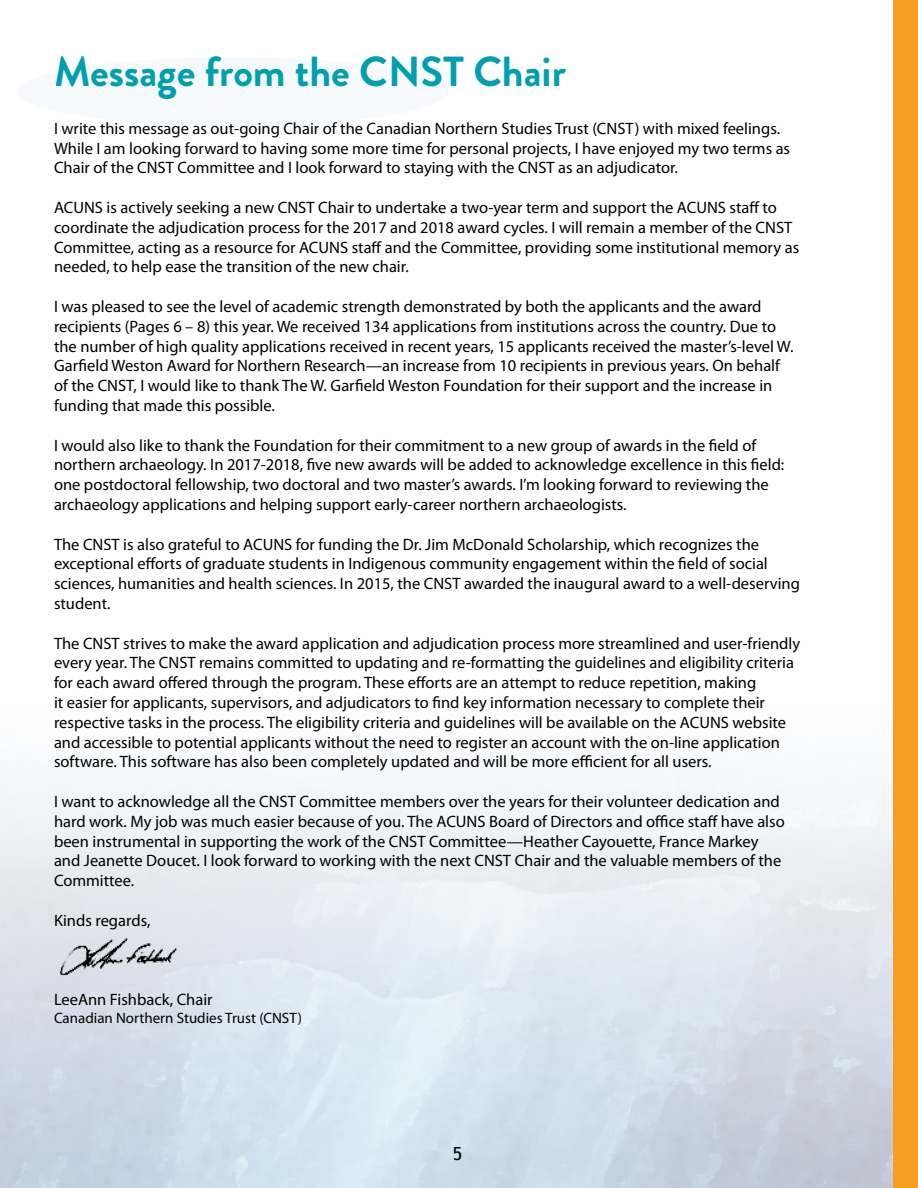
<style>
.page{position:relative;width:918px;height:1188px;background:#fff}
.page>*{position:absolute;margin:0;border:0;box-sizing:border-box;transform-origin:0 0}
.t1{font:700 42px "Brandon Grotesque";color:#009faf}
.t2{font:18px "Trebuchet MS";color:#000}
.t3{font:16.5px/19.8px "Myriad Pro";color:#000}
.t4{font:15px "Myriad Pro";color:#000}
</style>
<div class="page">
<img style="left:0;top:176px;width:894px;height:1012px">
<div style="left:17px;top:57px;width:431px;height:69px;background:#f7fafc;border-radius:50%"></div>
<img style="left:54px;top:929px;width:126px;height:51px">
<div style="left:894px;top:0;width:24px;height:1188px;background:#f99d22"></div>
<h1 class="t1" style="left:54px;top:43px;width:514px">Message from the CNST Chair</h1>
<p class="t3" style="left:54px;top:118px;width:738px">I write this message as out-going Chair of the Canadian Northern Studies Trust (CNST) with mixed feelings.<br>While I am looking forward to having some more time for personal projects, I have enjoyed my two terms as<br>Chair of the CNST Committee and I look forward to staying with the CNST as an adjudicator.</p>
<p class="t3" style="left:54px;top:197px;width:747px">ACUNS is actively seeking a new CNST Chair to undertake a two-year term and support the ACUNS staff to coordinate the adjudication process for the 2017 and 2018 award cycles. I will remain a member of the CNST Committee, acting as a resource for ACUNS staff and the Committee, providing some institutional memory as needed, to help ease the transition of the new chair.</p>
<p class="t3" style="left:54px;top:296px;width:741px">I was pleased to see the level of academic strength demonstrated by both the applicants and the award recipients (Pages 6 – 8) this year. We received 134 applications from institutions across the country. Due to the number of high quality applications received in recent years, 15 applicants received the master’s-level W.<br>Garfield Weston Award for Northern Research—an increase from 10 recipients in previous years. On behalf of the CNST, I would like to thank The W. Garfield Weston Foundation for their support and the increase in funding that made this possible.</p>
<p class="t3" style="left:54px;top:435px;width:732px">I would also like to thank the Foundation for their commitment to a new group of awards in the field of northern archaeology. In 2017-2018, five new awards will be added to acknowledge excellence in this field: one postdoctoral fellowship, two doctoral and two master’s awards. I’m looking forward to reviewing the archaeology applications and helping support early-career northern archaeologists.</p>
<p class="t3" style="left:54px;top:534px;width:748px">The CNST is also grateful to ACUNS for funding the Dr. Jim McDonald Scholarship, which recognizes the exceptional efforts of graduate students in Indigenous community engagement within the field of social sciences, humanities and health sciences. In 2015, the CNST awarded the inaugural award to a well-deserving student.</p>
<p class="t3" style="left:54px;top:633px;width:748px">The CNST strives to make the award application and adjudication process more streamlined and user-friendly every year. The CNST remains committed to updating and re-formatting the guidelines and eligibility criteria for each award offered through the program. These efforts are an attempt to reduce repetition, making<br>it easier for applicants, supervisors, and adjudicators to find key information necessary to complete their respective tasks in the process. The eligibility criteria and guidelines will be available on the ACUNS website and accessible to potential applicants without the need to register an account with the on-line application software. This software has also been completely updated and will be more efficient for all users.</p>
<p class="t3" style="left:54px;top:791px;width:732px">I want to acknowledge all the CNST Committee members over the years for their volunteer dedication and hard work. My job was much easier because of you. The ACUNS Board of Directors and office staff have also been instrumental in supporting the work of the CNST Committee—Heather Cayouette, France Markey and Jeanette Doucet. I look forward to working with the next CNST Chair and the valuable members of the Committee.</p>
<p class="t3" style="left:54px;top:910px;width:98px">Kinds regards,</p>
<p class="t3" style="left:54px;top:989px;width:160px">LeeAnn Fishback, Chair</p>
<p class="t4" style="left:54px;top:1009px;width:249px">Canadian Northern Studies Trust (CNST)</p>
<p class="t2" style="left:453px;top:1143px;width:11px">5</p>
</div>
